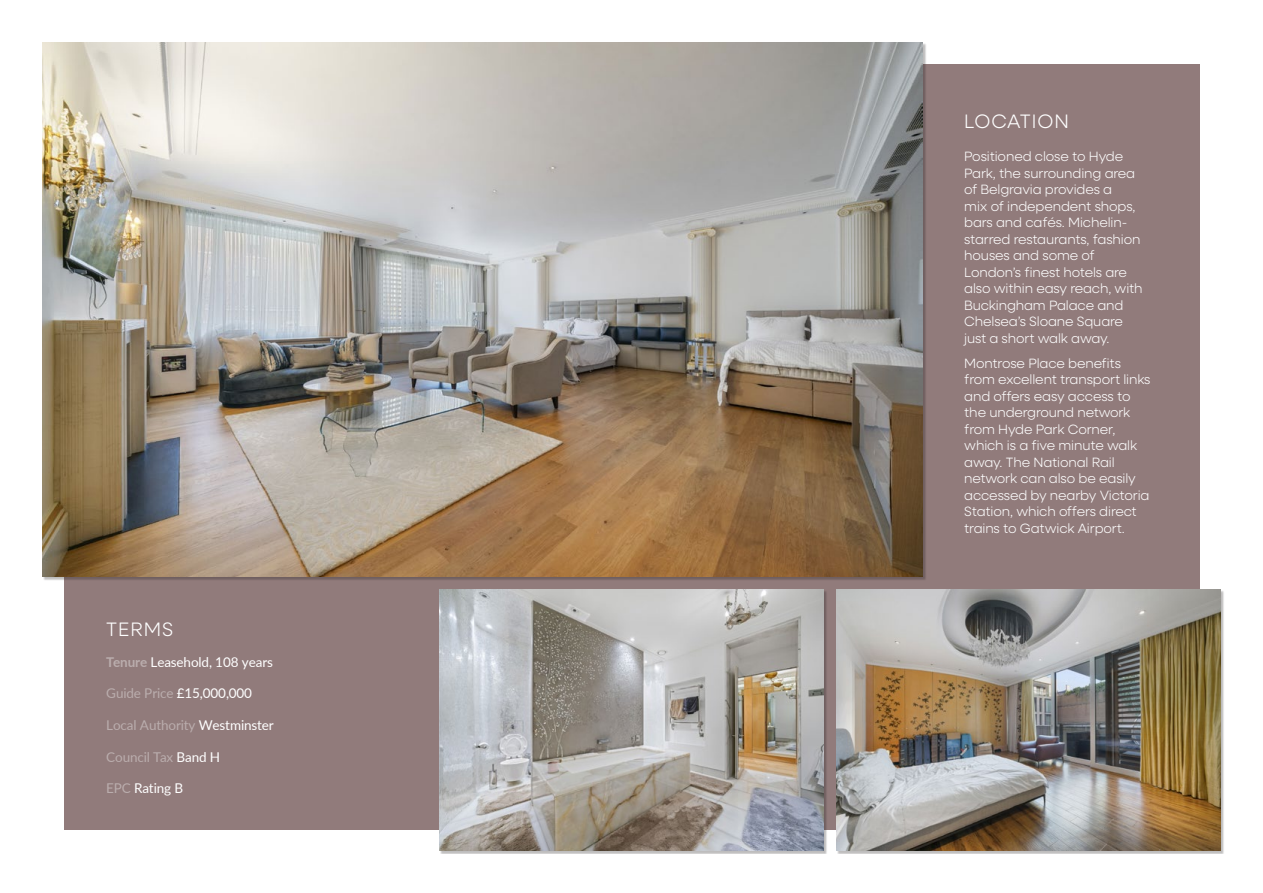
<style>
.page{position:relative;width:1263px;height:893px;background:#fff}
.page>*{position:absolute;margin:0;border:0;box-sizing:border-box;transform-origin:0 0}
.t1{font:300 19.5px "Neulis Sans";letter-spacing:.05em;color:#fff}
.t2{font:300 13.5px/16.5px "Neulis Sans";letter-spacing:-.01em;color:#fff}
.t3{font:13.5px "Lato";letter-spacing:-.01em;color:#fff}
.t4{font:13.5px "Lato";letter-spacing:-.01em;color:#baadad}
.s1{font-weight:700;color:#baadad}
.s2{color:#baadad}
.s3{color:#fff}
</style>
<div class="page">
<div style="left:64px;top:64px;width:1135px;height:765px;background:#917b7b"></div>
<div style="left:440px;top:590px;width:387px;height:264px;background:#231f20;opacity:.3"></div>
<img style="left:439px;top:590px;width:384px;height:260px">
<div style="left:837px;top:590px;width:387px;height:264px;background:#231f20;opacity:.3"></div>
<img style="left:836px;top:590px;width:384px;height:260px">
<img style="left:43px;top:43px;width:880px;height:534px">
<h1 class="t1" style="left:106px;top:615px;width:68px">TERMS</h1>
<p class="t3" style="left:106px;top:652px;width:168px"><span class="s1">Tenure</span> Leasehold, 108 years</p>
<p class="t3" style="left:106px;top:684px;width:147px"><span class="s2">Guide Price</span> £15,000,000</p>
<p class="t4" style="left:106px;top:715px;width:169px">Local Authority <span class="s3">Westminster</span></p>
<p class="t4" style="left:106px;top:747px;width:115px">Council Tax <span class="s3">Band H</span></p>
<p class="t3" style="left:106px;top:779px;width:78px"><span class="s2">EPC</span> Rating B</p>
<h1 class="t1" style="left:964px;top:108px;width:106px">LOCATION</h1>
<p class="t2" style="left:964px;top:148px;width:180px">Positioned close to Hyde<br>Park, the surrounding area of Belgravia provides a<br>mix of independent shops, bars and cafés. Michelin&shy;starred restaurants, fashion houses and some of<br>London’s finest hotels are also within easy reach, with<br>Buckingham Palace and<br>Chelsea’s Sloane Square just a short walk away.</p>
<p class="t2" style="left:964px;top:354px;width:188px">Montrose Place benefits from excellent transport links and offers easy access to the underground network from Hyde Park Corner, which is a five minute walk away. The National Rail network can also be easily accessed by nearby Victoria<br>Station, which offers direct trains to Gatwick Airport.</p>
</div>
